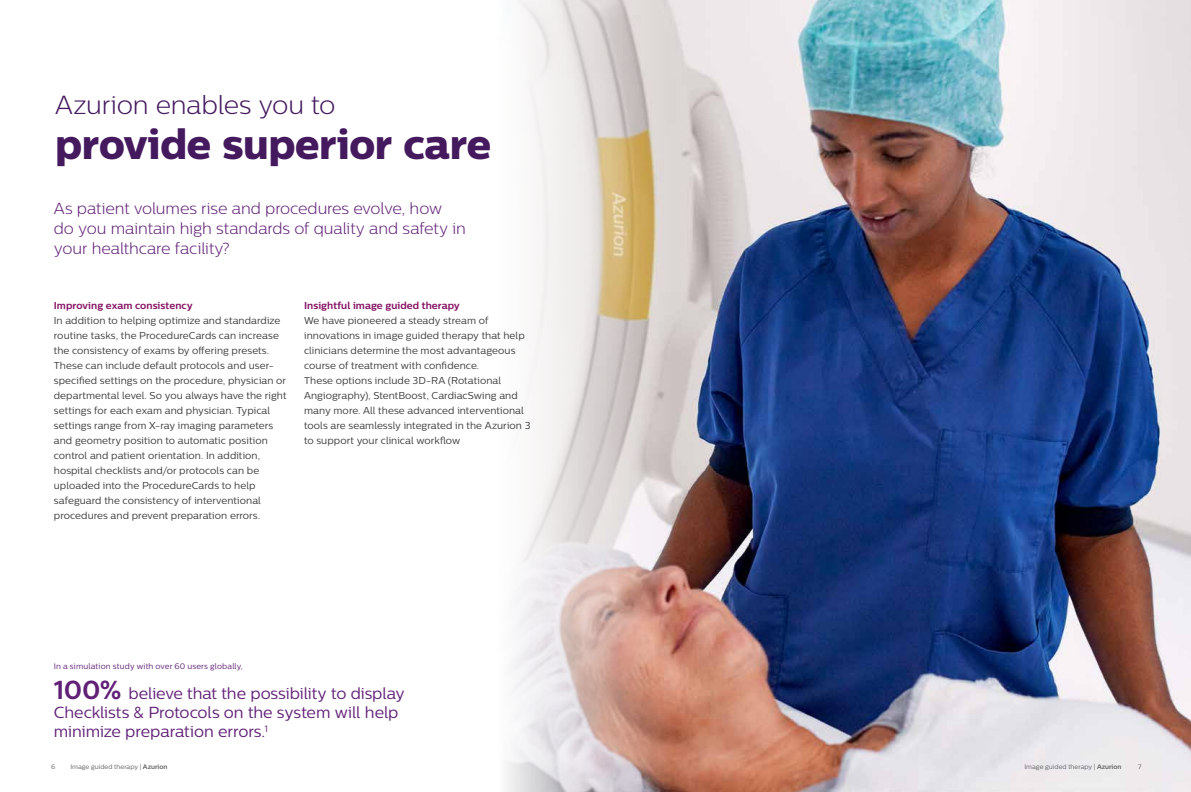
<style>
.page{position:relative;width:1191px;height:792px;background:#fff}
.page>*{position:absolute;margin:0;border:0;box-sizing:border-box;transform-origin:0 0}
.t1{font:42px "Centrale Sans X Bold";letter-spacing:-.01em;color:#44195e}
.t2{font:300 26px "Centrale Sans";letter-spacing:-.01em;color:#44195e}
.t3{font:300 16px/20px "Centrale Sans";letter-spacing:-.005em;color:#602076}
.t4{font:16px/19.2px "Centrale Sans";letter-spacing:-.005em;color:#602076}
.t5{font:10px/15px "Centrale Sans";letter-spacing:.005em;color:#3c3c3b}
.t6{font:700 10px "Centrale Sans";letter-spacing:.005em;color:#851163}
.t7{font:8px "Centrale Sans";letter-spacing:.015em;color:#602076}
.t8{font:6.5px "Centrale Sans";color:#646363}
.s1{font-weight:700;font-size:26px}
.s2{font-weight:700}
</style>
<div class="page">
<img style="left:673px;top:0;width:518px;height:792px">
<svg style="left:507px;top:0;width:166px;height:792px"></svg>
<h2 class="t2" style="left:55px;top:90px;width:282px">Azurion enables you to</h2>
<h1 class="t1" style="left:55px;top:118px;width:437px">provide superior care</h1>
<h3 class="t3" style="left:54px;top:198px;width:413px">As patient volumes rise and procedures evolve, how do you maintain high standards of quality and safety in your healthcare facility?</h3>
<p class="t6" style="left:54px;top:299px;width:140px">Improving exam consistency</p>
<p class="t5" style="left:54px;top:313px;width:234px">In addition to helping optimize and standardize routine tasks, the ProcedureCards can increase the consistency of exams by offering presets.<br>These can include default protocols and user&shy;specified settings on the procedure, physician or departmental level. So you always have the right settings for each exam and physician. Typical settings range from X-ray imaging parameters and geometry position to automatic position control and patient orientation. In addition, hospital checklists and/or protocols can be uploaded into the ProcedureCards to help safeguard the consistency of interventional procedures and prevent preparation errors.</p>
<p class="t6" style="left:304px;top:299px;width:157px">Insightful image guided therapy</p>
<p class="t5" style="left:304px;top:313px;width:228px">We have pioneered a steady stream of innovations in image guided therapy that help clinicians determine the most advantageous course of treatment with confidence.<br>These options include 3D-RA (Rotational Angiography), StentBoost, CardiacSwing and many more. All these advanced interventional tools are seamlessly integrated in the Azurion 3 to support your clinical workflow</p>
<p class="t7" style="left:54px;top:661px;width:190px">In a simulation study with over 60 users globally,</p>
<h3 class="t4" style="left:54px;top:683px;width:352px"><span class="s1">100%</span> believe that the possibility to display<br>Checklists &amp; Protocols on the system will help minimize preparation errors.<sup>1</sup></h3>
<p class="t8" style="left:51px;top:763px;width:6px">6</p>
<p class="t8" style="left:70px;top:763px;width:99px">Image guided therapy | <span class="s2">Azurion</span></p>
<p class="t8" style="left:1024px;top:763px;width:99px">Image guided therapy | <span class="s2">Azurion</span></p>
<p class="t8" style="left:1138px;top:763px;width:5px">7</p>
</div>
